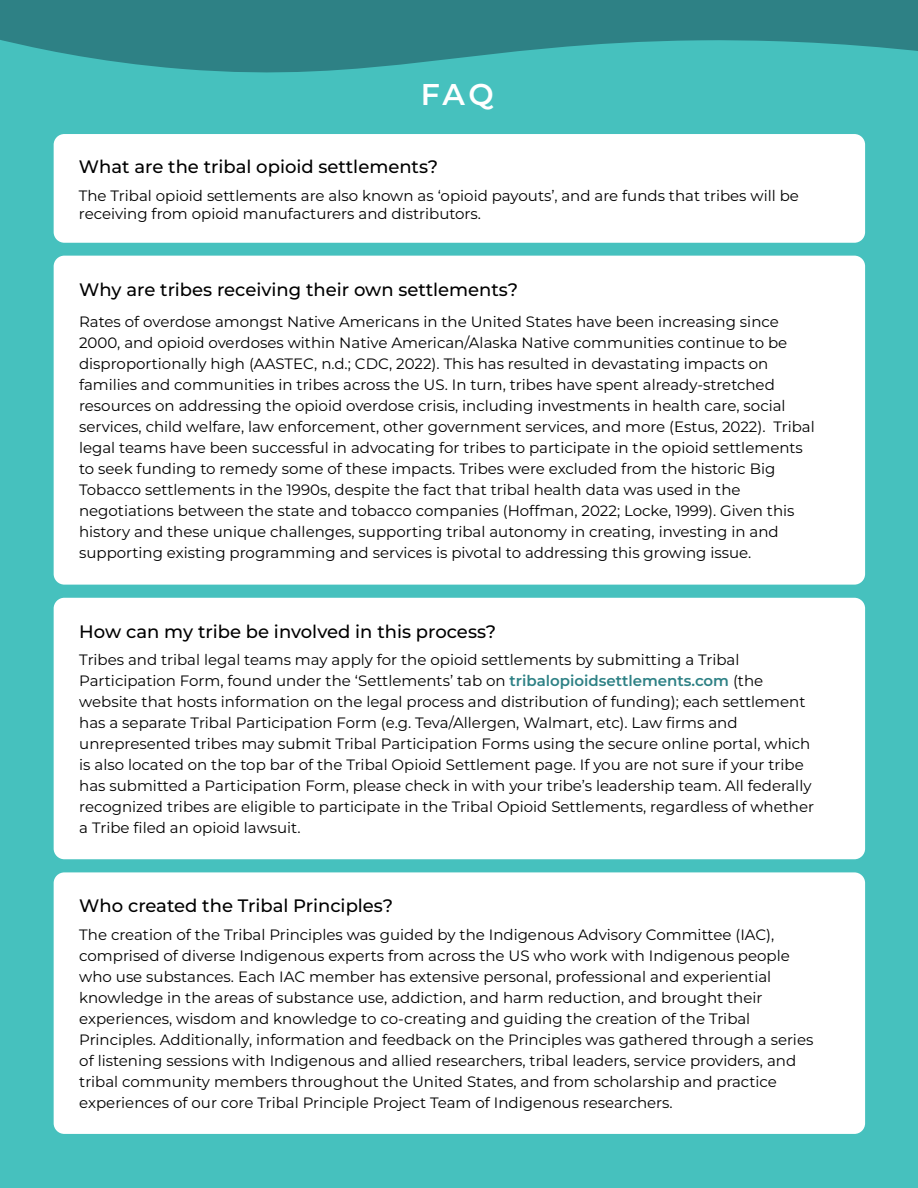
<style>
.page{position:relative;width:918px;height:1188px;background:#46c1be}
.page>*{position:absolute;margin:0;border:0;box-sizing:border-box;transform-origin:0 0}
.t1{font:600 30px "Montserrat";color:#fff}
.t2{font:500 18px "Montserrat";color:#000}
.t3{font:15px/21px "Montserrat";color:#000}
.s1{font-weight:600;color:#2e8185}
</style>
<div class="page">
<svg style="left:0;top:0;width:918px;height:73px;fill:#2e8185"></svg>
<div style="left:54px;top:134px;width:811px;height:109px;background:#fff;border-radius:11px"></div>
<div style="left:54px;top:256px;width:811px;height:329px;background:#fff;border-radius:11px"></div>
<div style="left:54px;top:598px;width:811px;height:261px;background:#fff;border-radius:11px"></div>
<div style="left:54px;top:872px;width:811px;height:262px;background:#fff;border-radius:11px"></div>
<h1 class="t1" style="left:421px;top:75px;width:74px">FAQ</h1>
<p class="t2" style="left:79px;top:154px;width:361px">What are the tribal opioid settlements?</p>
<p class="t3" style="left:79px;top:186px;width:722px;line-height:18px">The Tribal opioid settlements are also known as ‘opioid payouts’, and are funds that tribes will be receiving from opioid manufacturers and distributors.</p>
<p class="t2" style="left:79px;top:278px;width:440px">Why are tribes receiving their own settlements?</p>
<p class="t3" style="left:79px;top:311px;width:737px">Rates of overdose amongst Native Americans in the United States have been increasing since 2000, and opioid overdoses within Native American/Alaska Native communities continue to be disproportionally high (AASTEC, n.d.; CDC, 2022). This has resulted in devastating impacts on families and communities in tribes across the US. In turn, tribes have spent already-stretched resources on addressing the opioid overdose crisis, including investments in health care, social services, child welfare, law enforcement, other government services, and more (Estus, 2022). Tribal legal teams have been successful in advocating for tribes to participate in the opioid settlements to seek funding to remedy some of these impacts. Tribes were excluded from the historic Big Tobacco settlements in the 1990s, despite the fact that tribal health data was used in the negotiations between the state and tobacco companies (Hoffman, 2022; Locke, 1999). Given this history and these unique challenges, supporting tribal autonomy in creating, investing in and supporting existing programming and services is pivotal to addressing this growing issue.</p>
<p class="t2" style="left:79px;top:619px;width:418px">How can my tribe be involved in this process?</p>
<p class="t3" style="left:79px;top:649px;width:736px">Tribes and tribal legal teams may apply for the opioid settlements by submitting a Tribal Participation Form, found under the ‘Settlements’ tab on <span class="s1">tribalopioidsettlements.com</span> (the website that hosts information on the legal process and distribution of funding); each settlement has a separate Tribal Participation Form (e.g. Teva/Allergen, Walmart, etc). Law firms and unrepresented tribes may submit Tribal Participation Forms using the secure online portal, which is also located on the top bar of the Tribal Opioid Settlement page. If you are not sure if your tribe has submitted a Participation Form, please check in with your tribe’s leadership team. All federally recognized tribes are eligible to participate in the Tribal Opioid Settlements, regardless of whether a Tribe filed an opioid lawsuit.</p>
<p class="t2" style="left:79px;top:894px;width:315px">Who created the Tribal Principles?</p>
<p class="t3" style="left:79px;top:923px;width:736px">The creation of the Tribal Principles was guided by the Indigenous Advisory Committee (IAC), comprised of diverse Indigenous experts from across the US who work with Indigenous people who use substances. Each IAC member has extensive personal, professional and experiential knowledge in the areas of substance use, addiction, and harm reduction, and brought their experiences, wisdom and knowledge to co-creating and guiding the creation of the Tribal Principles. Additionally, information and feedback on the Principles was gathered through a series of listening sessions with Indigenous and allied researchers, tribal leaders, service providers, and tribal community members throughout the United States, and from scholarship and practice experiences of our core Tribal Principle Project Team of Indigenous researchers.</p>
</div>
